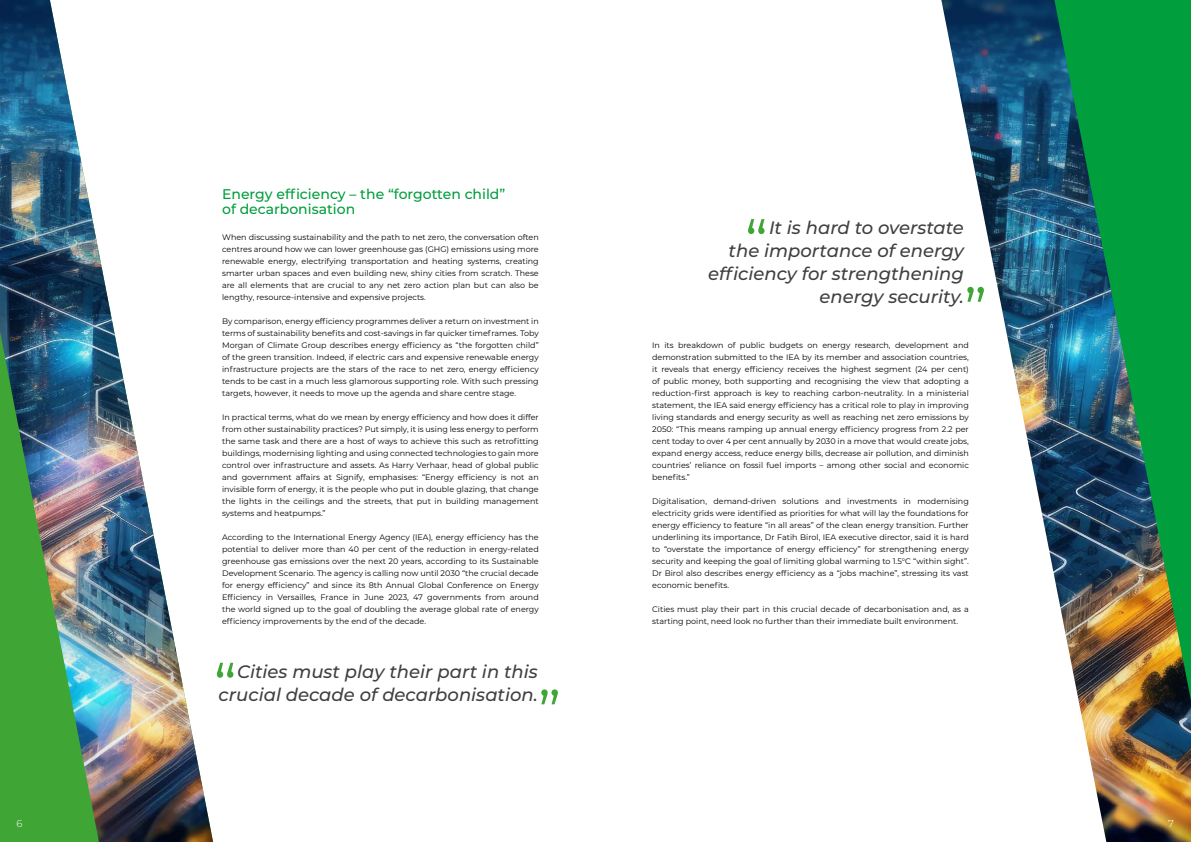
<style>
.page{position:relative;width:1191px;height:842px;background:#fff}
.page>*{position:absolute;margin:0;border:0;box-sizing:border-box;transform-origin:0 0}
.t1{font:60px "Montserrat";color:#3fa535}
.t2{font:italic 500 18px/23px "Montserrat";color:#404042;text-align:right}
.t3{font:500 14px/15px "Montserrat";color:#009e3d}
.t4{font:300 10px "Montserrat";color:#fff}
.t5{font:8px/12px "Montserrat";color:#000;text-align:justify}
</style>
<div class="page">
<img style="left:941px;top:0;width:250px;height:842px">
<img style="left:0;top:0;width:213px;height:842px">
<img style="left:0;top:331px;width:99px;height:511px">
<img style="left:1054px;top:0;width:137px;height:701px">
<h3 class="t3" style="left:222px;top:186px;width:285px">Energy efficiency – the “forgotten child” of decarbonisation</h3>
<p class="t5" style="left:222px;top:231px;width:318px">When discussing sustainability and the path to net zero, the conversation often centres around how we can lower greenhouse gas (GHG) emissions using more renewable energy, electrifying transportation and heating systems, creating smarter urban spaces and even building new, shiny cities from scratch. These are all elements that are crucial to any net zero action plan but can also be lengthy, resource-intensive and expensive projects.</p>
<p class="t5" style="left:222px;top:315px;width:318px">By comparison, energy efficiency programmes deliver a return on investment in terms of sustainability benefits and cost-savings in far quicker timeframes. Toby Morgan of Climate Group describes energy efficiency as “the forgotten child” of the green transition. Indeed, if electric cars and expensive renewable energy infrastructure projects are the stars of the race to net zero, energy efficiency tends to be cast in a much less glamorous supporting role. With such pressing targets, however, it needs to move up the agenda and share centre stage.</p>
<p class="t5" style="left:222px;top:411px;width:318px">In practical terms, what do we mean by energy efficiency and how does it differ from other sustainability practices? Put simply, it is using less energy to perform the same task and there are a host of ways to achieve this such as retrofitting buildings, modernising lighting and using connected technologies to gain more control over infrastructure and assets. As Harry Verhaar, head of global public and government affairs at Signify, emphasises: “Energy efficiency is not an invisible form of energy, it is the people who put in double glazing, that change the lights in the ceilings and the streets, that put in building management systems and heatpumps.”</p>
<p class="t5" style="left:222px;top:531px;width:318px">According to the International Energy Agency (IEA), energy efficiency has the potential to deliver more than 40 per cent of the reduction in energy-related greenhouse gas emissions over the next 20 years, according to its Sustainable Development Scenario. The agency is calling now until 2030 “the crucial decade for energy efficiency” and since its 8th Annual Global Conference on Energy Efficiency in Versailles, France in June 2023, 47 governments from around the world signed up to the goal of doubling the average global rate of energy efficiency improvements by the end of the decade.</p>
<h1 class="t1" style="left:214px;top:645px;width:24px">“</h1>
<h2 class="t2" style="left:219px;top:682px;width:321px">crucial decade of decarbonisation.</h2>
<h1 class="t1" style="left:538px;top:672px;width:24px">”</h1>
<h2 class="t2" style="left:237px;top:659px;width:302px">Cities must play their part in this</h2>
<h1 class="t1" style="left:745px;top:201px;width:24px">“</h1>
<h2 class="t2" style="left:708px;top:216px;width:257px">It is hard to overstate<br>the importance of energy efficiency for strengthening energy security.</h2>
<h1 class="t1" style="left:964px;top:269px;width:24px">”</h1>
<p class="t5" style="left:652px;top:339px;width:318px">In its breakdown of public budgets on energy research, development and demonstration submitted to the IEA by its member and association countries, it reveals that energy efficiency receives the highest segment (24 per cent) of public money, both supporting and recognising the view that adopting a reduction-first approach is key to reaching carbon-neutrality. In a ministerial statement, the IEA said energy efficiency has a critical role to play in improving living standards and energy security as well as reaching net zero emissions by 2050: “This means ramping up annual energy efficiency progress from 2.2 per cent today to over 4 per cent annually by 2030 in a move that would create jobs, expand energy access, reduce energy bills, decrease air pollution, and diminish countries’ reliance on fossil fuel imports – among other social and economic benefits.”</p>
<p class="t5" style="left:652px;top:495px;width:318px">Digitalisation, demand-driven solutions and investments in modernising electricity grids were identified as priorities for what will lay the foundations for energy efficiency to feature “in all areas” of the clean energy transition. Further underlining its importance, Dr Fatih Birol, IEA executive director, said it is hard to “overstate the importance of energy efficiency” for strengthening energy security and keeping the goal of limiting global warming to 1.5°C “within sight”.<br>Dr Birol also describes energy efficiency as a “jobs machine”, stressing its vast economic benefits.</p>
<p class="t5" style="left:652px;top:603px;width:318px">Cities must play their part in this crucial decade of decarbonisation and, as a starting point, need look no further than their immediate built environment.</p>
<p class="t4" style="left:17px;top:817px;width:8px">6</p>
<p class="t4" style="left:1168px;top:817px;width:7px">7</p>
</div>
